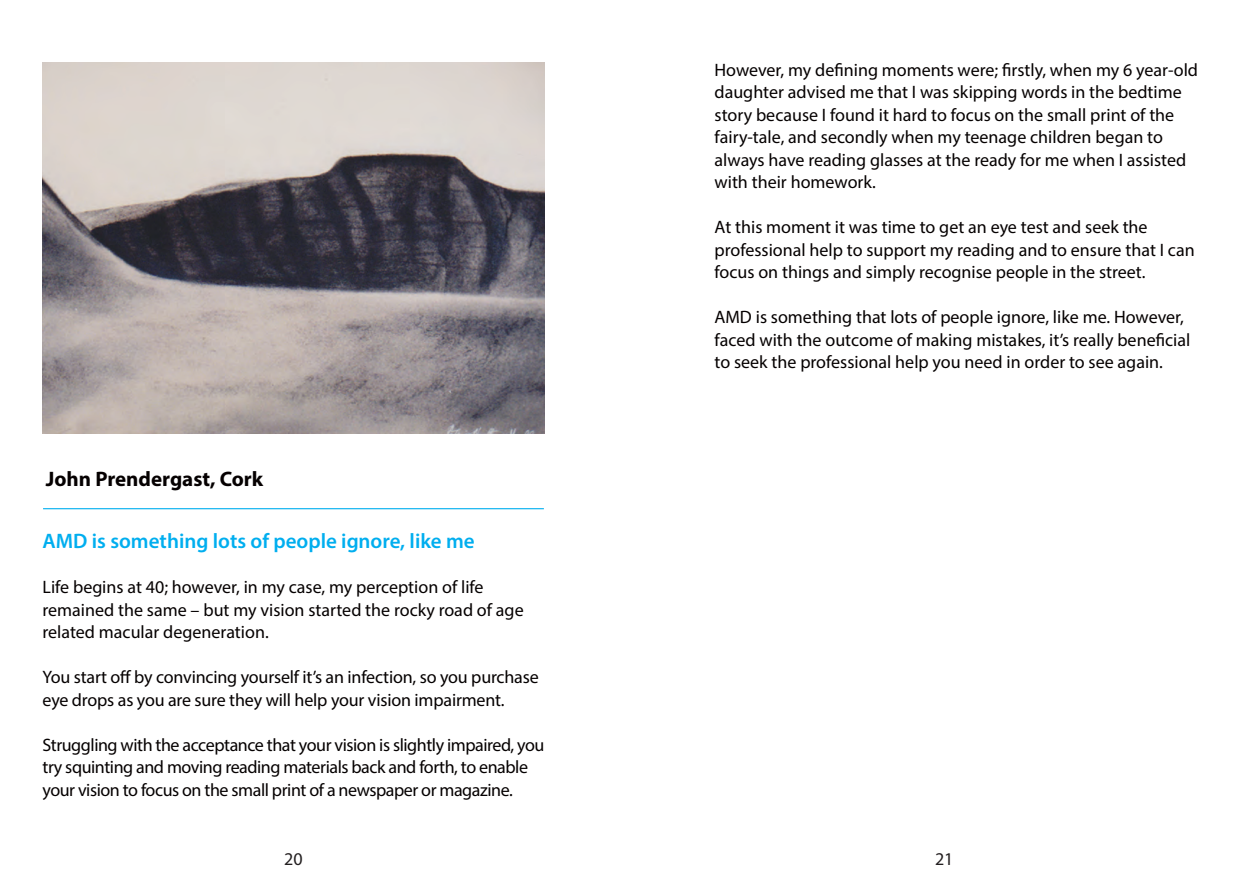
<style>
.page{position:relative;width:1259px;height:893px;background:#fff}
.page>*{position:absolute;margin:0;border:0;box-sizing:border-box;transform-origin:0 0}
.t1{font:600 21px "Myriad Pro";color:#00aeef}
.t2{font:700 21px "Myriad Pro";color:#050001}
.t3{font:18px/22.5px "Myriad Pro";color:#050001}
.t4{font:18px/22.5px "Myriad Pro";letter-spacing:-.025em;color:#050001}
.t5{font:18px "Myriad Pro";color:#231f20}
</style>
<div class="page">
<img style="left:43px;top:62px;width:501px;height:372px">
<hr style="left:43px;top:508px;width:501px;height:1px;background:#00aeef">
<p class="t2" style="left:46px;top:466px;width:219px">John Prendergast, Cork</p>
<p class="t1" style="left:43px;top:528px;width:434px">AMD is something lots of people ignore, like me</p>
<p class="t3" style="left:43px;top:576px;width:483px">Life begins at 40; however, in my case, my perception of life remained the same – but my vision started the rocky road of age related macular degeneration.</p>
<p class="t3" style="left:43px;top:666px;width:498px">You start off by convincing yourself it’s an infection, so you purchase eye drops as you are sure they will help your vision impairment.</p>
<p class="t4" style="left:43px;top:733px;width:503px">Struggling with the acceptance that your vision is slightly impaired, you try squinting and moving reading materials back and forth, to enable your vision to focus on the small print of a newspaper or magazine.</p>
<p class="t5" style="left:284px;top:848px;width:20px">20</p>
<p class="t3" style="left:714px;top:58px;width:485px">However, my defining moments were; firstly, when my 6 year-old daughter advised me that I was skipping words in the bedtime story because I found it hard to focus on the small print of the fairy-tale, and secondly when my teenage children began to always have reading glasses at the ready for me when I assisted with their homework.</p>
<p class="t3" style="left:714px;top:216px;width:481px">At this moment it was time to get an eye test and seek the professional help to support my reading and to ensure that I can focus on things and simply recognise people in the street.</p>
<p class="t3" style="left:714px;top:306px;width:477px">AMD is something that lots of people ignore, like me. However, faced with the outcome of making mistakes, it’s really beneficial to seek the professional help you need in order to see again.</p>
<p class="t5" style="left:935px;top:848px;width:20px">21</p>
</div>
